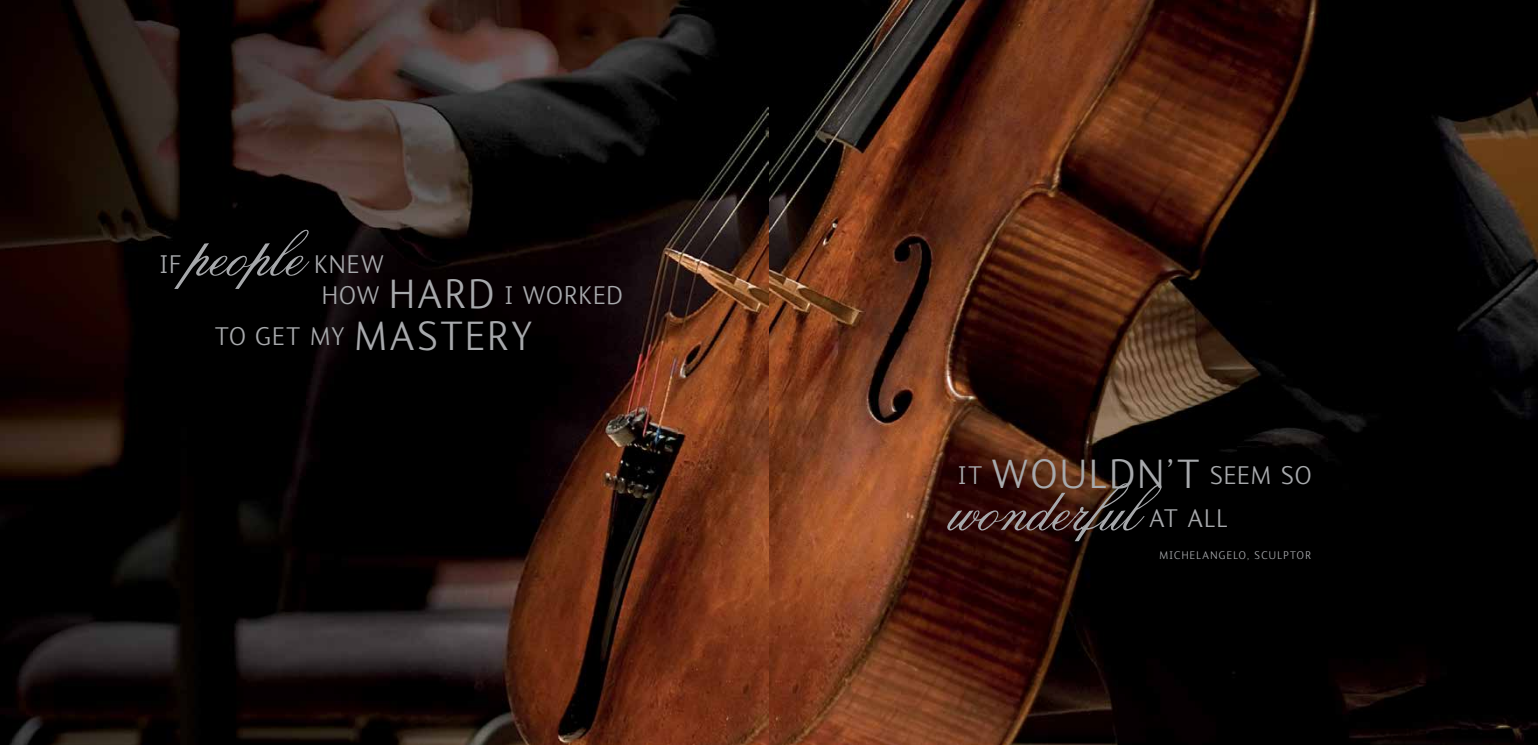
<style>
.page{position:relative;width:1538px;height:745px;background:#fff}
.page>*{position:absolute;margin:0;border:0;box-sizing:border-box;transform-origin:0 0}
.t1{font:78.75px "OPTI Flemish Script";color:#a7a9ac}
.t2{font:300 26.25px "FS Ingrid";letter-spacing:.06em;color:#a7a9ac}
.t3{font:300 11.38px "FS Ingrid";letter-spacing:.115em;color:#a7a9ac}
.s1{font-size:42px}
</style>
<div class="page">
<img style="left:0;top:0;width:1538px;height:744px">
<h1 class="t1" style="left:191px;top:204px;width:117px">people</h1>
<p class="t2" style="left:314px;top:247px;width:71px">KNEW</p>
<p class="t2" style="left:160px;top:247px;width:23px">IF</p>
<p class="t2" style="left:322px;top:278px;width:302px">HOW <span class="s1">HARD</span> I WORKED</p>
<p class="t2" style="left:215px;top:320px;width:319px">TO GET MY <span class="s1">MASTERY</span></p>
<p class="t2" style="left:958px;top:458px;width:355px">IT <span class="s1">WOULDN’T</span> SEEM SO</p>
<h1 class="t1" style="left:952px;top:458px;width:194px">wonderful</h1>
<p class="t2" style="left:1149px;top:501px;width:79px">AT ALL</p>
<p class="t3" style="left:1159px;top:547px;width:153px">MICHELANGELO, SCULPTOR</p>
</div>
